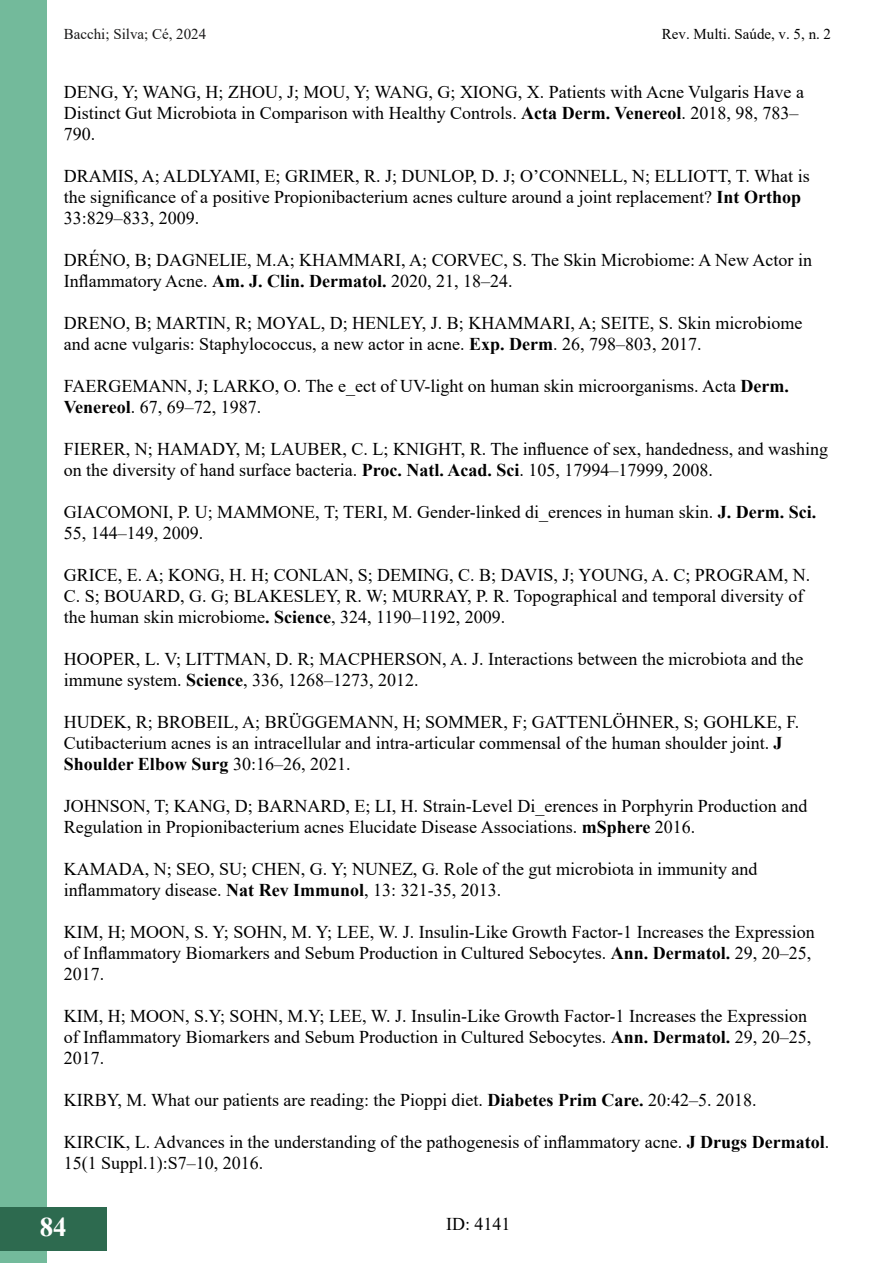
<style>
.page{position:relative;width:893px;height:1263px;background:#fff}
.page>*{position:absolute;margin:0;border:0;box-sizing:border-box;transform-origin:0 0}
.t1{font:700 27px "Times New Roman";color:#fff}
.t2{font:18px/21px "Times New Roman";color:#000}
.t3{font:15px "Times New Roman";color:#000}
.t4{font:15px "Times New Roman";color:#181717}
.s1{font-weight:700}
</style>
<div class="page">
<div style="left:0;top:0;width:47px;height:1262px;background:#73ba9b"></div>
<div style="left:0;top:1207px;width:106px;height:43px;background:#2d6a4f"></div>
<p class="t4" style="left:64px;top:24px;width:144px">Bacchi; Silva; Cé, 2024</p>
<p class="t3" style="left:662px;top:24px;width:171px">Rev. Multi. Saúde, v. 5, n. 2</p>
<p class="t2" style="left:64px;top:80px;width:742px">DENG, Y; WANG, H; ZHOU, J; MOU, Y; WANG, G; XIONG, X. Patients with Acne Vulgaris Have a<br>Distinct Gut Microbiota in Comparison with Healthy Controls. <span class="s1">Acta Derm. Venereol</span>. 2018, 98, 783–<br>790.</p>
<p class="t2" style="left:64px;top:164px;width:747px">DRAMIS, A; ALDLYAMI, E; GRIMER, R. J; DUNLOP, D. J; O’CONNELL, N; ELLIOTT, T. What is the significance of a positive Propionibacterium acnes culture around a joint replacement? <span class="s1">Int Orthop<br></span>33:829–833, 2009.</p>
<p class="t2" style="left:64px;top:248px;width:750px">DRÉNO, B; DAGNELIE, M.A; KHAMMARI, A; CORVEC, S. The Skin Microbiome: A New Actor in<br>Inflammatory Acne. <span class="s1">Am. J. Clin. Dermatol.</span> 2020, 21, 18–24.</p>
<p class="t2" style="left:64px;top:311px;width:740px">DRENO, B; MARTIN, R; MOYAL, D; HENLEY, J. B; KHAMMARI, A; SEITE, S. Skin microbiome and acne vulgaris: Staphylococcus, a new actor in acne. <span class="s1">Exp. Derm</span>. 26, 798–803, 2017.</p>
<p class="t2" style="left:64px;top:374px;width:727px">FAERGEMANN, J; LARKO, O. The e_ect of UV-light on human skin microorganisms. Acta <span class="s1">Derm.<br>Venereol</span>. 67, 69–72, 1987.</p>
<p class="t2" style="left:64px;top:437px;width:766px">FIERER, N; HAMADY, M; LAUBER, C. L; KNIGHT, R. The influence of sex, handedness, and washing on the diversity of hand surface bacteria. <span class="s1">Proc. Natl. Acad. Sci</span>. 105, 17994–17999, 2008.</p>
<p class="t2" style="left:64px;top:500px;width:754px">GIACOMONI, P. U; MAMMONE, T; TERI, M. Gender-linked di_erences in human skin. <span class="s1">J. Derm. Sci.<br></span>55, 144–149, 2009.</p>
<p class="t2" style="left:64px;top:563px;width:748px">GRICE, E. A; KONG, H. H; CONLAN, S; DEMING, C. B; DAVIS, J; YOUNG, A. C; PROGRAM, N.<br>C. S; BOUARD, G. G; BLAKESLEY, R. W; MURRAY, P. R. Topographical and temporal diversity of the human skin microbiome<span class="s1">. Science</span>, 324, 1190–1192, 2009.</p>
<p class="t2" style="left:64px;top:647px;width:741px">HOOPER, L. V; LITTMAN, D. R; MACPHERSON, A. J. Interactions between the microbiota and the immune system. <span class="s1">Science</span>, 336, 1268–1273, 2012.</p>
<p class="t2" style="left:64px;top:710px;width:737px">HUDEK, R; BROBEIL, A; BRÜGGEMANN, H; SOMMER, F; GATTENLÖHNER, S; GOHLKE, F.<br>Cutibacterium acnes is an intracellular and intra-articular commensal of the human shoulder joint. <span class="s1">J<br>Shoulder Elbow Surg</span> 30:16–26, 2021.</p>
<p class="t2" style="left:64px;top:794px;width:745px">JOHNSON, T; KANG, D; BARNARD, E; LI, H. Strain-Level Di_erences in Porphyrin Production and<br>Regulation in Propionibacterium acnes Elucidate Disease Associations. <span class="s1">mSphere</span> 2016.</p>
<p class="t2" style="left:64px;top:857px;width:695px">KAMADA, N; SEO, SU; CHEN, G. Y; NUNEZ, G. Role of the gut microbiota in immunity and inflammatory disease. <span class="s1">Nat Rev Immunol</span>, 13: 321-35, 2013.</p>
<p class="t2" style="left:64px;top:920px;width:752px">KIM, H; MOON, S. Y; SOHN, M. Y; LEE, W. J. Insulin-Like Growth Factor-1 Increases the Expression of Inflammatory Biomarkers and Sebum Production in Cultured Sebocytes. <span class="s1">Ann. Dermatol.</span> 29, 20–25,<br>2017.</p>
<p class="t2" style="left:64px;top:1004px;width:749px">KIM, H; MOON, S.Y; SOHN, M.Y; LEE, W. J. Insulin-Like Growth Factor-1 Increases the Expression of Inflammatory Biomarkers and Sebum Production in Cultured Sebocytes. <span class="s1">Ann. Dermatol.</span> 29, 20–25,<br>2017.</p>
<p class="t2" style="left:64px;top:1088px;width:694px">KIRBY, M. What our patients are reading: the Pioppi diet. <span class="s1">Diabetes Prim Care.</span> 20:42–5. 2018.</p>
<p class="t2" style="left:64px;top:1130px;width:767px">KIRCIK, L. Advances in the understanding of the pathogenesis of inflammatory acne. <span class="s1">J Drugs Dermatol</span>.<br>15(1 Suppl.1):S7–10, 2016.</p>
<h1 class="t1" style="left:40px;top:1207px;width:28px">84</h1>
<p class="t2" style="left:446px;top:1213px;width:66px">ID: 4141</p>
</div>
